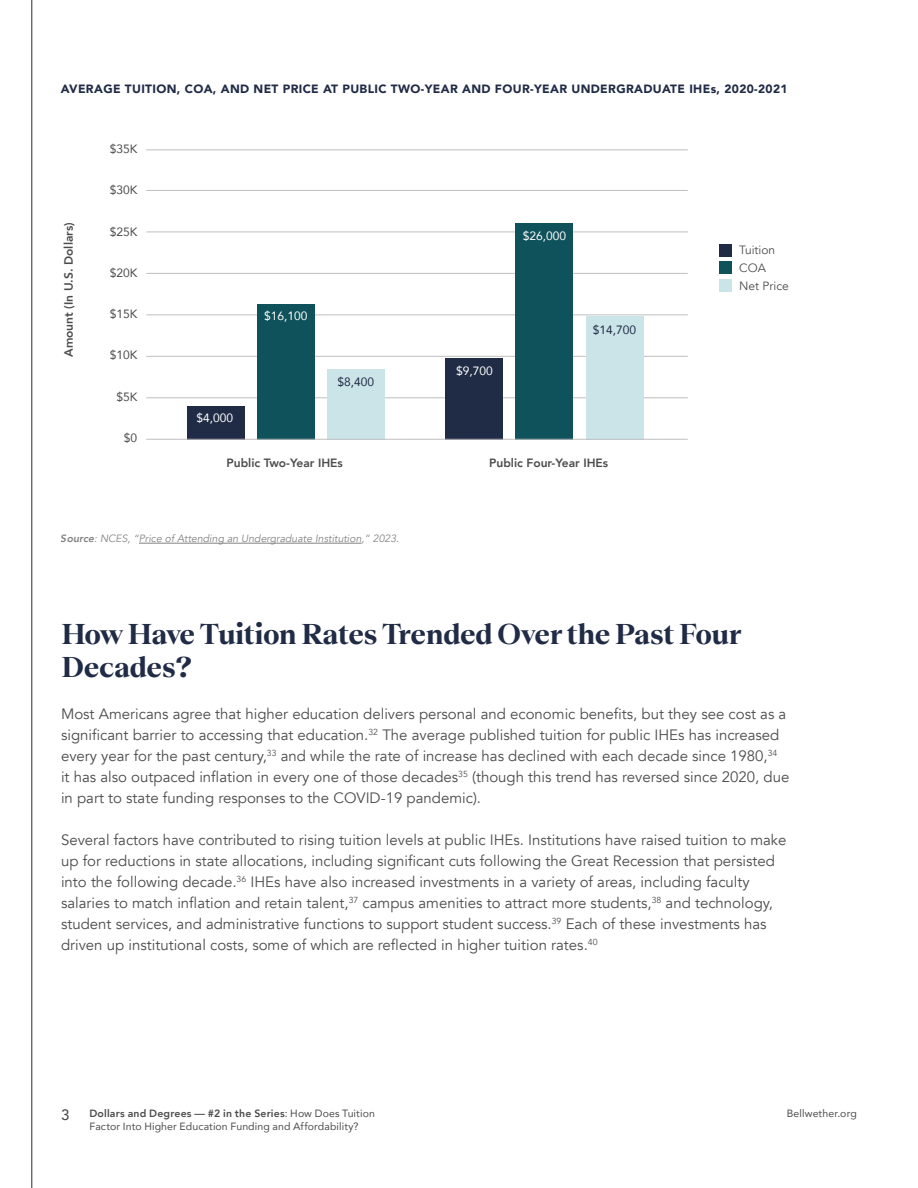
<style>
.page{position:relative;width:918px;height:1188px;background:#fff}
.page>*{position:absolute;margin:0;border:0;box-sizing:border-box;transform-origin:0 0}
.t1{font:700 30px/33px "Teodor";color:#202b46}
.t2{font:15px/21px "Avenir";color:#4c4c4e}
.t3{font:500 15px "Avenir";color:#4c4c4e}
.t4{font:900 12px "Avenir";letter-spacing:.03em;color:#202b46}
.t5{font:800 12px "Avenir";color:#4c4c4e}
.t6{font:12px "Avenir";color:#4c4c4e}
.t7{font:12px "Avenir";color:#fff}
.t8{font:12px/17.9px "Avenir";color:#4c4c4e}
.t9{font:12px "Avenir";color:#202b46}
.t10{font:10.5px "Avenir";letter-spacing:.01em;color:#4c4c4e}
.t11{font:italic 10.5px "Avenir";color:#4c4c4e}
.t12{font:800 10.5px "Avenir";letter-spacing:.015em;color:#4c4c4e}
.s1{font-weight:800}
.s2{font-weight:400}
</style>
<div class="page">
<hr style="left:32px;top:0;width:1px;height:1188px;background:#202b46">
<hr style="left:146px;top:190px;width:542px;height:1px;background:#c1bebe">
<hr style="left:146px;top:232px;width:542px;height:1px;background:#c1bebe">
<hr style="left:146px;top:273px;width:542px;height:1px;background:#c1bebe">
<hr style="left:146px;top:315px;width:542px;height:1px;background:#c1bebe">
<hr style="left:146px;top:356px;width:542px;height:1px;background:#c1bebe">
<hr style="left:146px;top:397px;width:542px;height:1px;background:#c1bebe">
<hr style="left:139px;top:543px;width:223px;height:1px;background:#4c4c4e">
<div style="left:187px;top:406px;width:58px;height:33px;background:#202b46"></div>
<div style="left:257px;top:304px;width:58px;height:135px;background:#10525b"></div>
<div style="left:327px;top:369px;width:58px;height:70px;background:#cbe4e8"></div>
<div style="left:446px;top:358px;width:57px;height:81px;background:#202b46"></div>
<div style="left:516px;top:223px;width:57px;height:216px;background:#10525b"></div>
<div style="left:586px;top:316px;width:57px;height:123px;background:#cbe4e8"></div>
<div style="left:719px;top:244px;width:13px;height:12px;background:#202b46"></div>
<div style="left:719px;top:262px;width:13px;height:12px;background:#10525b"></div>
<div style="left:719px;top:279px;width:13px;height:13px;background:#cbe4e8"></div>
<hr style="left:146px;top:150px;width:542px;height:1px;background:#c1bebe">
<hr style="left:146px;top:439px;width:542px;height:1px;background:#c1bebe">
<p class="t4" style="left:61px;top:79px;width:728px">AVERAGE TUITION, COA, AND NET PRICE AT PUBLIC TWO-YEAR AND FOUR-YEAR UNDERGRADUATE IHEs, 2020-2021</p>
<p class="t5" style="left:59px;top:357px;width:136px;rotate:-90deg">Amount (In U.S. Dollars)</p>
<p class="t6" style="left:110px;top:139px;width:29px">$35K</p>
<p class="t6" style="left:110px;top:181px;width:29px">$30K</p>
<p class="t6" style="left:110px;top:222px;width:29px">$25K</p>
<p class="t6" style="left:110px;top:263px;width:29px">$20K</p>
<p class="t6" style="left:110px;top:304px;width:29px">$15K</p>
<p class="t6" style="left:110px;top:346px;width:29px">$10K</p>
<p class="t6" style="left:116px;top:387px;width:22px">$5K</p>
<p class="t6" style="left:124px;top:428px;width:15px">$0</p>
<p class="t7" style="left:197px;top:409px;width:38px">$4,000</p>
<p class="t7" style="left:264px;top:306px;width:45px">$16,100</p>
<p class="t9" style="left:338px;top:372px;width:38px">$8,400</p>
<p class="t7" style="left:523px;top:226px;width:45px">$26,000</p>
<p class="t7" style="left:456px;top:361px;width:38px">$9,700</p>
<p class="t9" style="left:593px;top:321px;width:45px">$14,700</p>
<p class="t5" style="left:227px;top:453px;width:118px">Public Two-Year IHEs</p>
<p class="t5" style="left:489px;top:453px;width:121px">Public Four-Year IHEs</p>
<p class="t11" style="left:61px;top:533px;width:340px"><span class="s1">Source</span>: NCES, “Price of Attending an Undergraduate Institution,” 2023.</p>
<p class="t8" style="left:739px;top:242px;width:51px">Tuition<br>COA<br>Net Price</p>
<h1 class="t1" style="left:61px;top:616px;width:682px">How Have Tuition Rates Trended Over the Past Four<br>Decades?</h1>
<p class="t2" style="left:61px;top:703px;width:730px">Most Americans agree that higher education delivers personal and economic benefits, but they see cost as a significant barrier to accessing that education.<sup>32</sup> The average published tuition for public IHEs has increased every year for the past century,<sup>33</sup> and while the rate of increase has declined with each decade since 1980,<sup>34 </sup>it has also outpaced inflation in every one of those decades<sup>35</sup> (though this trend has reversed since 2020, due in part to state funding responses to the COVID-19 pandemic).</p>
<p class="t2" style="left:61px;top:829px;width:727px">Several factors have contributed to rising tuition levels at public IHEs. Institutions have raised tuition to make up for reductions in state allocations, including significant cuts following the Great Recession that persisted into the following decade.<sup>36</sup> IHEs have also increased investments in a variety of areas, including faculty salaries to match inflation and retain talent,<sup>37</sup> campus amenities to attract more students,<sup>38</sup> and technology, student services, and administrative functions to support student success.<sup>39</sup> Each of these investments has driven up institutional costs, some of which are reflected in higher tuition rates.<sup>40</sup></p>
<p class="t3" style="left:61px;top:1102px;width:10px">3</p>
<p class="t12" style="left:90px;top:1105px;width:287px">Dollars and Degrees — #2 in the Series<span class="s2">: How Does Tuition</span></p>
<p class="t10" style="left:787px;top:1105px;width:71px">Bellwether.org</p>
<p class="t10" style="left:90px;top:1118px;width:271px">Factor Into Higher Education Funding and Affordability?</p>
</div>
